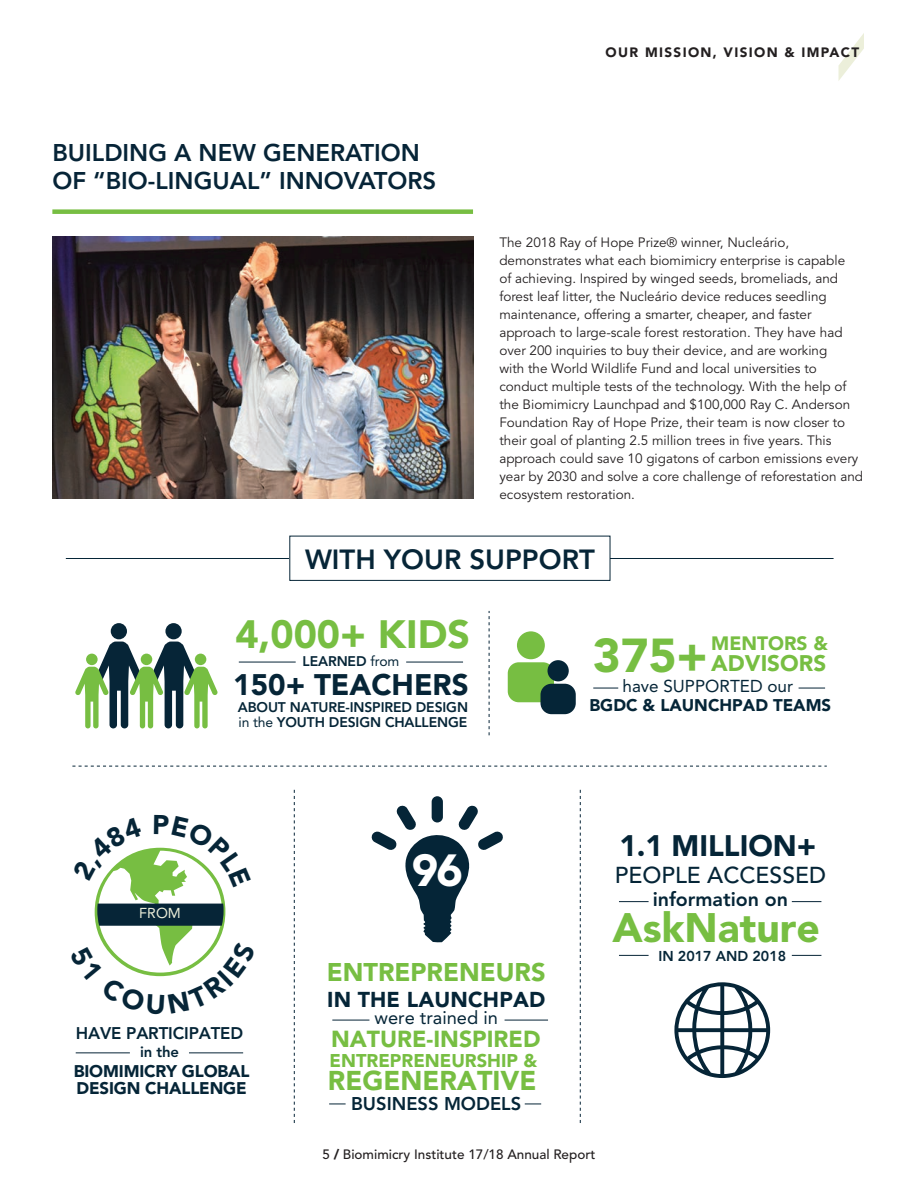
<style>
.page{position:relative;width:918px;height:1188px;background:#fff}
.page>*{position:absolute;margin:0;border:0;box-sizing:border-box;transform-origin:0 0}
.t1{font:900 44.7px "Avenir LT Std";color:#fff}
.t2{font:900 40.95px "Avenir LT Std";color:#77be42}
.t3{font:900 39.15px "Avenir LT Std";color:#77be42}
.t4{font:900 29.55px "Avenir LT Std";color:#062537}
.t5{font:900 29.4px "Avenir LT Std";color:#052537}
.t6{font:800 27.45px "Avenir LT Std";color:#062537}
.t7{font:900 27px "Avenir LT Std";color:#77be42}
.t8{font:900 25.35px "Avenir LT Std";color:#77be42}
.t9{font:800 24px/28.5px "Avenir LT Std";color:#062437}
.t10{font:900 23.1px "Avenir LT Std";color:#77be42}
.t11{font:500 22.95px "Avenir LT Std";color:#052537}
.t12{font:900 22.35px "Avenir LT Std";color:#77be42}
.t13{font:900 21.45px "Avenir LT Std";letter-spacing:.01em;color:#052537}
.t14{font:800 19.65px "Avenir LT Std";color:#052537}
.t15{font:900 19.2px "Avenir LT Std";color:#77be42}
.t16{font:900 18.3px "Avenir LT Std";color:#77be42}
.t17{font:800 18.3px "Avenir LT Std";color:#052537}
.t18{font:18.3px "Avenir LT Std";color:#052537}
.t19{font:17.1px "Avenir LT Std";color:#052537}
.t20{font:900 16.8px/16.8px "Avenir LT Std";letter-spacing:-.01em;color:#052537}
.t21{font:800 16.8px "Avenir LT Std";letter-spacing:-.01em;color:#052537}
.t22{font:800 14.85px "Avenir LT Std";color:#052537}
.t23{font:800 14.25px "Avenir LT Std";color:#052537}
.t24{font:14.25px "Avenir LT Std";color:#ecefda}
.t25{font:800 13.95px/15.3px "Avenir LT Std";letter-spacing:-.01em;color:#052537}
.t26{font:13.5px/18px "Avenir LT Std";color:#231f20}
.t27{font:500 13.5px "Avenir LT Std";color:#231f20}
.t28{font:900 13.5px "Avenir LT Std";letter-spacing:.1em;color:#231f20}
.s1{font-weight:400}
.s2{font-size:47.25px}
.s3{font-weight:900}
</style>
<div class="page">
<svg style="left:839px;top:33px;width:25px;height:47px"></svg>
<hr style="left:66px;top:558px;width:768px;height:1px;background:#062537">
<svg style="left:72px;top:766px;width:755px;height:1px"></svg>
<svg style="left:489px;top:611px;width:1px;height:124px"></svg>
<div style="left:165px;top:623px;width:17px;height:16px;background:#062537;border-radius:50%"></div>
<div style="left:111px;top:623px;width:16px;height:16px;background:#062537;border-radius:50%"></div>
<svg style="left:75px;top:642px;width:143px;height:86px"></svg>
<div style="left:508px;top:662px;width:46px;height:40px;background:#77be42;border-radius:11px"></div>
<div style="left:517px;top:631px;width:28px;height:28px;background:#77be42;border-radius:50%"></div>
<div style="left:541px;top:684px;width:35px;height:30px;background:#052537;border-radius:11px"></div>
<div style="left:548px;top:660px;width:21px;height:21px;background:#052537;border-radius:50%"></div>
<svg style="left:593px;top:688px;width:25px;height:1px"></svg>
<svg style="left:799px;top:688px;width:26px;height:1px"></svg>
<hr style="left:406px;top:662px;width:57px;height:1px;background:#062437">
<hr style="left:239px;top:662px;width:57px;height:1px;background:#062437">
<svg style="left:294px;top:789px;width:1px;height:334px"></svg>
<svg style="left:580px;top:789px;width:1px;height:334px"></svg>
<hr style="left:189px;top:1052px;width:54px;height:1px;background:#062437">
<hr style="left:76px;top:1052px;width:54px;height:1px;background:#062437">
<div style="left:432px;top:796px;width:11px;height:26px;background:#052537;border-radius:6px"></div>
<svg style="left:371px;top:805px;width:132px;height:137px"></svg>
<hr style="left:505px;top:1020px;width:43px;height:1px;background:#062437">
<hr style="left:332px;top:1020px;width:37px;height:1px;background:#062437">
<svg style="left:329px;top:1104px;width:17px;height:1px"></svg>
<svg style="left:525px;top:1104px;width:16px;height:1px"></svg>
<svg style="left:674px;top:982px;width:96px;height:96px"></svg>
<svg style="left:792px;top:901px;width:29px;height:1px"></svg>
<hr style="left:619px;top:901px;width:30px;height:1px;background:#062437">
<svg style="left:792px;top:955px;width:29px;height:1px"></svg>
<hr style="left:619px;top:955px;width:30px;height:1px;background:#062437">
<div style="left:290px;top:536px;width:320px;height:44px;background:#fff"></div>
<div style="left:289px;top:536px;width:321px;height:45px;border:1px solid #062537"></div>
<img style="left:52px;top:237px;width:421px;height:262px">
<div style="left:52px;top:209px;width:421px;height:5px;background:#77be42"></div>
<svg style="left:94px;top:847px;width:132px;height:130px"></svg>
<p class="t9" style="left:52px;top:138px;width:386px">BUILDING A NEW GENERATION<br>OF “BIO-LINGUAL” INNOVATORS</p>
<p class="t28" style="left:606px;top:44px;width:255px">OUR MISSION, VISION &amp; IMPACT</p>
<p class="t26" style="left:499px;top:234px;width:365px">The 2018 Ray of Hope Prize® winner, Nucleário, demonstrates what each biomimicry enterprise is capable<br>of achieving. Inspired by winged seeds, bromeliads, and forest leaf litter, the Nucleário device reduces seedling maintenance, offering a smarter, cheaper, and faster approach to large-scale forest restoration. They have had over 200 inquiries to buy their device, and are working<br>with the World Wildlife Fund and local universities to conduct multiple tests of the technology. With the help of the Biomimicry Launchpad and $100,000 Ray C. Anderson Foundation Ray of Hope Prize, their team is now closer to their goal of planting 2.5 million trees in five years. This approach could save 10 gigatons of carbon emissions every year by 2030 and solve a core challenge of reforestation and ecosystem restoration.</p>
<p class="t6" style="left:305px;top:544px;width:291px">WITH YOUR SUPPORT</p>
<p class="t3" style="left:236px;top:611px;width:236px">4,000+ KIDS</p>
<p class="t25" style="left:303px;top:653px;width:98px">LEARNED <span class="s1">from</span></p>
<p class="t4" style="left:233px;top:667px;width:237px">150+ TEACHERS</p>
<p class="t25" style="left:238px;top:699px;width:232px">ABOUT NATURE-INSPIRED DESIGN <span class="s1">in the</span> YOUTH DESIGN CHALLENGE</p>
<p class="t24" style="left:139px;top:905px;width:43px">FROM</p>
<p class="t21" style="left:76px;top:1023px;width:169px">HAVE PARTICIPATED</p>
<p class="t22" style="left:140px;top:1043px;width:41px">in the</p>
<p class="t20" style="left:74px;top:1063px;width:177px">BIOMIMICRY GLOBAL<br>DESIGN CHALLENGE</p>
<p class="t1" style="left:412px;top:844px;width:53px">96</p>
<p class="t8" style="left:327px;top:957px;width:220px">ENTREPRENEURS</p>
<p class="t13" style="left:327px;top:987px;width:220px">IN THE LAUNCHPAD</p>
<p class="t18" style="left:374px;top:1007px;width:125px">were trained in</p>
<p class="t10" style="left:331px;top:1025px;width:211px">NATURE-INSPIRED</p>
<p class="t16" style="left:330px;top:1049px;width:209px">ENTREPRENEURSHIP &amp;</p>
<p class="t7" style="left:328px;top:1065px;width:210px">REGENERATIVE</p>
<p class="t17" style="left:351px;top:1093px;width:172px">BUSINESS MODELS</p>
<p class="t15" style="left:711px;top:632px;width:118px">MENTORS &amp;</p>
<p class="t12" style="left:593px;top:650px;width:235px"><span class="s2">375+</span>ADVISORS</p>
<p class="t19" style="left:622px;top:677px;width:172px">have SUPPORTED our</p>
<p class="t20" style="left:589px;top:697px;width:243px">BGDC &amp; LAUNCHPAD TEAMS</p>
<p class="t5" style="left:619px;top:828px;width:199px">1.1 MILLION+</p>
<p class="t11" style="left:615px;top:862px;width:213px">PEOPLE ACCESSED</p>
<p class="t14" style="left:653px;top:888px;width:137px">information on</p>
<p class="t2" style="left:613px;top:903px;width:209px">AskNature</p>
<p class="t23" style="left:658px;top:948px;width:129px">IN 2017 AND 2018</p>
<p class="t27" style="left:323px;top:1147px;width:274px">5 <span class="s3">/</span> Biomimicry Institute 17/18 Annual Report</p>
</div>
